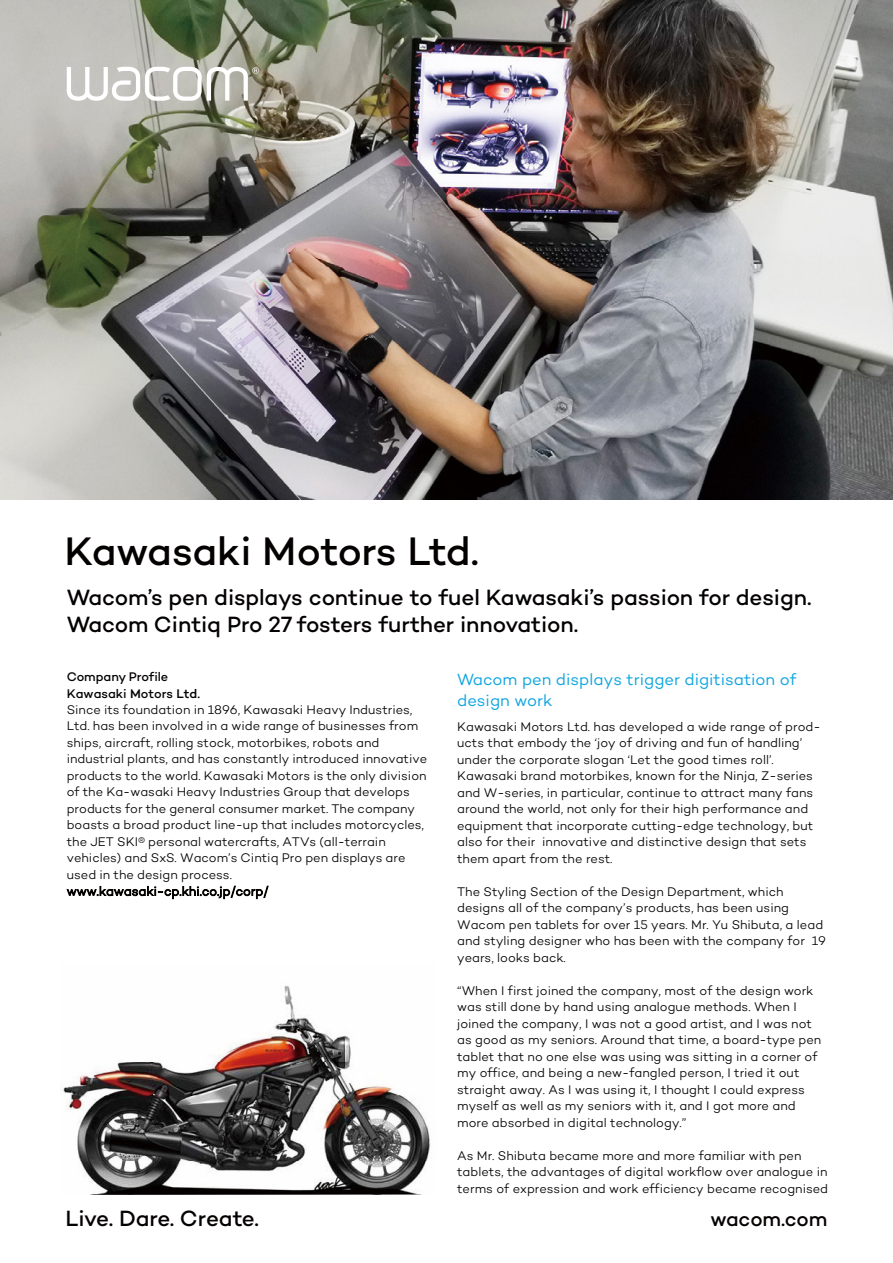
<style>
.page{position:relative;width:893px;height:1263px;background:#fff}
.page>*{position:absolute;margin:0;border:0;box-sizing:border-box;transform-origin:0 0}
.t1{font:500 40.5px "Campton";letter-spacing:-.01em;color:#040000}
.t2{font:500 22.5px/27px "Campton";letter-spacing:-.005em;color:#040000}
.t3{font:500 20.7px "Campton";letter-spacing:-.01em;color:#040000}
.t4{font:16.5px/21px "Campton";color:#10a5e0}
.t5{font:300 12.75px/16.5px "Campton";color:#040000}
.t6{font:500 12.75px/16.5px "Campton";color:#040000}
</style>
<div class="page">
<img style="left:0;top:0;width:893px;height:500px">
<img style="left:62px;top:986px;width:369px;height:208px">
<svg style="left:67px;top:67px;width:192px;height:34px"></svg>
<h1 class="t1" style="left:65px;top:526px;width:416px">Kawasaki Motors Ltd.</h1>
<h2 class="t2" style="left:67px;top:583px;width:746px">Wacom’s pen displays continue to fuel Kawasaki’s passion for design.<br>Wacom Cintiq Pro 27 fosters further innovation.</h2>
<p class="t4" style="left:457px;top:669px;width:341px">Wacom pen displays trigger digitisation of design work</p>
<p class="t5" style="left:457px;top:718px;width:365px">Kawasaki Motors Ltd. has developed a wide range of prod&shy;ucts that embody the ‘joy of driving and fun of handling’ under the corporate slogan ‘Let the good times roll’.<br>Kawasaki brand motorbikes, known for the Ninja, Z-series and W-series, in particular, continue to attract many fans around the world, not only for their high performance and equipment that incorporate cutting-edge technology, but also for their innovative and distinctive design that sets them apart from the rest.</p>
<p class="t5" style="left:457px;top:883px;width:370px">The Styling Section of the Design Department, which designs all of the company’s products, has been using Wacom pen tablets for over 15 years. Mr. Yu Shibuta, a lead and styling designer who has been with the company for 19 years, looks back.</p>
<p class="t5" style="left:457px;top:982px;width:366px">“When I first joined the company, most of the design work was still done by hand using analogue methods. When I joined the company, I was not a good artist, and I was not as good as my seniors. Around that time, a board-type pen tablet that no one else was using was sitting in a corner of my office, and being a new-fangled person, I tried it out straight away. As I was using it, I thought I could express myself as well as my seniors with it, and I got more and more absorbed in digital technology.”</p>
<p class="t5" style="left:457px;top:1147px;width:373px">As Mr. Shibuta became more and more familiar with pen tablets, the advantages of digital workflow over analogue in terms of expression and work efficiency became recognised</p>
<p class="t6" style="left:67px;top:668px;width:135px">Company Profile<br>Kawasaki Motors Ltd.</p>
<p class="t5" style="left:67px;top:701px;width:362px">Since its foundation in 1896, Kawasaki Heavy Industries, Ltd. has been involved in a wide range of businesses from ships, aircraft, rolling stock, motorbikes, robots and industrial plants, and has constantly introduced innovative products to the world. Kawasaki Motors is the only division of the Ka-wasaki Heavy Industries Group that develops products for the general consumer market. The company boasts a broad product line-up that includes motorcycles, the JET SKI® personal watercrafts, ATVs (all-terrain vehicles) and SxS. Wacom’s Cintiq Pro pen displays are used in the design process. www.kawasaki-cp.khi.co.jp/corp/</p>
<h2 class="t2" style="left:65px;top:1204px;width:195px">Live. Dare. Create.</h2>
<h3 class="t3" style="left:710px;top:1205px;width:118px">wacom.com</h3>
</div>
